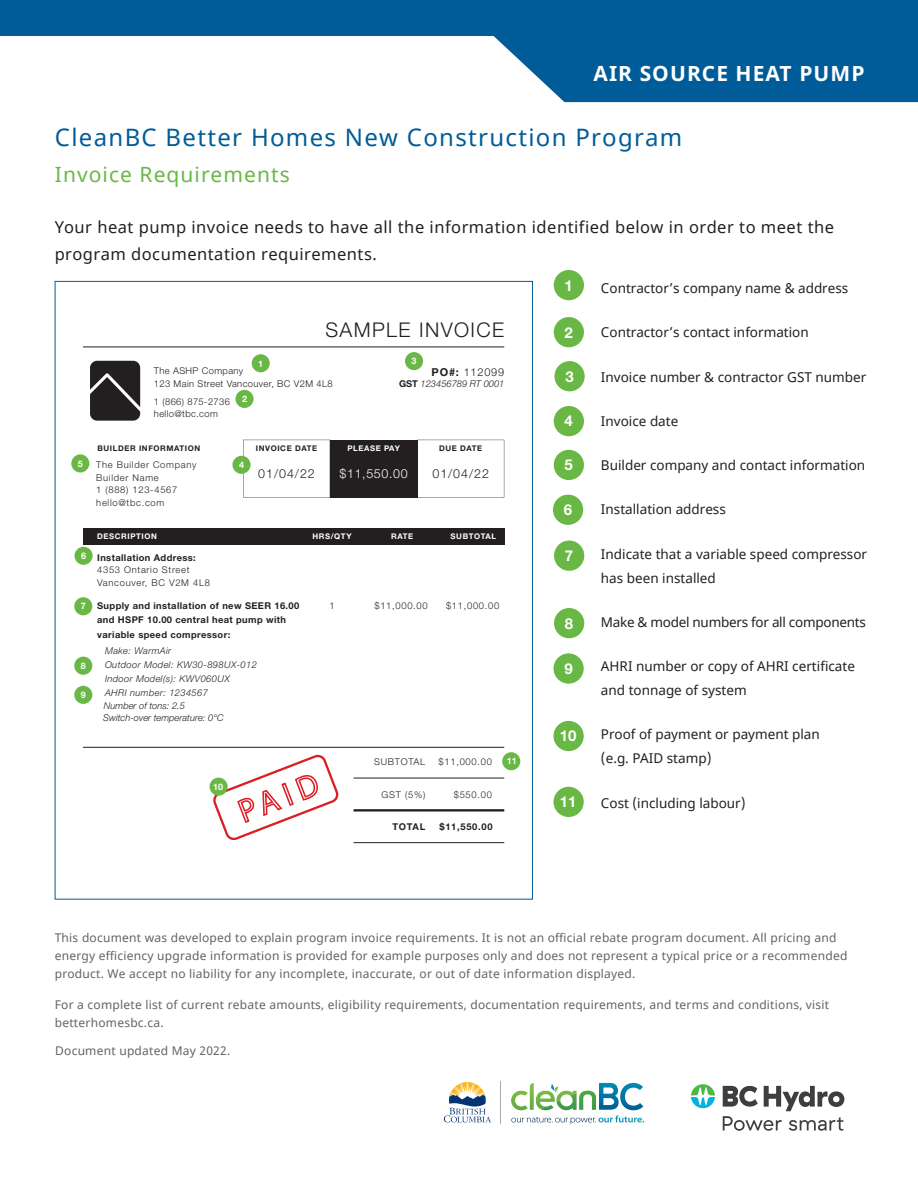
<style>
.page{position:relative;width:918px;height:1188px;background:#fff}
.page>*{position:absolute;margin:0;border:0;box-sizing:border-box;transform-origin:0 0}
.t1{font:24px "Noto Sans";letter-spacing:.055em;color:#005c98}
.t2{font:21px "Noto Sans";letter-spacing:.05em;color:#69b845}
.t3{font:700 21px "Noto Sans";letter-spacing:.05em;color:#fff}
.t4{font:300 20.25px "Helvetica Neue LT Std";letter-spacing:.07em;color:#231f20}
.Main_Body{font:16.5px/27px "Noto Sans";letter-spacing:.03em;color:#231f20}
.t5{font:700 15px "Helvetica Neue LT Std";color:#fff}
.Bullet_Points{font:13.5px/24px "Noto Sans";color:#231f20}
.Bullet_Points-2{font:13.5px "Noto Sans";letter-spacing:-.02em;color:#231f20}
.t6{font:300 12.45px "Helvetica Neue LT Std";letter-spacing:.075em;color:#231f20}
.t7{font:300 12.45px "Helvetica Neue LT Std";letter-spacing:.05em;color:#fff}
.t8{font:12px/18px "Noto Sans";letter-spacing:.02em;color:#636366}
.t9{font:300 10.95px "Helvetica Neue LT Std";letter-spacing:.075em;color:#231f20}
.t10{font:300 9.3px/12.5px "Helvetica Neue LT Std";letter-spacing:.075em;color:#231f20}
.t11{font:700 9.3px/14.1px "Helvetica Neue LT Std";letter-spacing:.04em;color:#231f20}
.t12{font:italic 300 9.3px/14.1px "Helvetica Neue LT Std";letter-spacing:.04em;color:#231f20}
.t13{font:300 9.3px/12.5px "Helvetica Neue LT Std";letter-spacing:.04em;color:#231f20}
.t14{font:italic 300 9.3px/12.3px "Helvetica Neue LT Std";color:#231f20}
.t15{font:700 9px "Helvetica Neue LT Std";color:#fff}
.t16{font:700 7.8px "Helvetica Neue LT Std";letter-spacing:.075em;color:#fff}
.t17{font:700 7.8px "Helvetica Neue LT Std";letter-spacing:.075em;color:#231f20}
.s1{font-weight:700}
.s2{font-weight:700;font-style:normal}
</style>
<div class="page">
<svg style="left:71px;top:346px;width:450px;height:498px"></svg>
<div style="left:330px;top:440px;width:87px;height:57px;background:#231f20"></div>
<svg style="left:417px;top:440px;width:87px;height:57px"></svg>
<div style="left:83px;top:528px;width:421px;height:17px;background:#231f20"></div>
<hr style="left:83px;top:747px;width:421px;height:1px;background:#231f20">
<hr style="left:83px;top:347px;width:421px;height:1px;background:#231f20">
<hr style="left:354px;top:778px;width:150px;height:1px;background:#231f20">
<div style="left:90px;top:361px;width:50px;height:60px;background:#231f20;border-radius:7px"></div>
<svg style="left:79px;top:370px;width:67px;height:45px"></svg>
<svg style="left:210px;top:752px;width:130px;height:91px"></svg>
<svg style="left:691px;top:1084px;width:24px;height:24px"></svg>
<svg style="left:723px;top:1086px;width:121px;height:45px"></svg>
<svg style="left:511px;top:1116px;width:133px;height:8px"></svg>
<img style="left:599px;top:1083px;width:44px;height:27px">
<img style="left:530px;top:1083px;width:4px;height:27px">
<img style="left:540px;top:1105px;width:6px;height:5px">
<svg style="left:546px;top:1084px;width:31px;height:26px"></svg>
<img style="left:579px;top:1090px;width:17px;height:20px">
<img style="left:511px;top:1091px;width:17px;height:19px">
<svg style="left:444px;top:1082px;width:47px;height:40px"></svg>
<hr style="left:501px;top:1081px;width:1px;height:43px;background:#a8a9ad">
<div style="left:554px;top:270px;width:30px;height:30px;background:#69b845;border-radius:50%"></div>
<div style="left:554px;top:317px;width:30px;height:30px;background:#69b845;border-radius:50%"></div>
<div style="left:554px;top:406px;width:30px;height:30px;background:#69b845;border-radius:50%"></div>
<div style="left:554px;top:450px;width:30px;height:30px;background:#69b845;border-radius:50%"></div>
<div style="left:553px;top:495px;width:30px;height:30px;background:#69b845;border-radius:50%"></div>
<div style="left:554px;top:541px;width:30px;height:30px;background:#69b845;border-radius:50%"></div>
<div style="left:553px;top:653px;width:31px;height:31px;background:#69b845;border-radius:50%"></div>
<div style="left:554px;top:608px;width:30px;height:30px;background:#69b845;border-radius:50%"></div>
<div style="left:502px;top:752px;width:18px;height:18px;background:#69b845;border-radius:50%"></div>
<div style="left:74px;top:597px;width:18px;height:18px;background:#69b845;border-radius:50%"></div>
<div style="left:75px;top:547px;width:18px;height:18px;background:#69b845;border-radius:50%"></div>
<div style="left:71px;top:454px;width:18px;height:18px;background:#69b845;border-radius:50%"></div>
<div style="left:252px;top:354px;width:18px;height:18px;background:#69b845;border-radius:50%"></div>
<div style="left:232px;top:456px;width:19px;height:18px;background:#69b845;border-radius:50%"></div>
<svg style="left:239px;top:440px;width:91px;height:57px"></svg>
<div style="left:235px;top:390px;width:19px;height:18px;background:#69b845;border-radius:50%"></div>
<div style="left:405px;top:352px;width:18px;height:18px;background:#69b845;border-radius:50%"></div>
<div style="left:553px;top:721px;width:31px;height:30px;background:#69b845;border-radius:50%"></div>
<div style="left:74px;top:657px;width:18px;height:18px;background:#69b845;border-radius:50%"></div>
<div style="left:210px;top:778px;width:18px;height:18px;background:#69b845;border-radius:50%"></div>
<div style="left:554px;top:361px;width:31px;height:30px;background:#69b845;border-radius:50%"></div>
<div style="left:74px;top:686px;width:18px;height:18px;background:#69b845;border-radius:50%"></div>
<div style="left:553px;top:787px;width:31px;height:30px;background:#69b845;border-radius:50%"></div>
<svg style="left:493px;top:36px;width:425px;height:66px;background:#1569a0"></svg>
<div style="left:0;top:0;width:918px;height:36px;background:#005c98"></div>
<p class="t3" style="left:594px;top:58px;width:273px">AIR SOURCE HEAT PUMP</p>
<p class="t1" style="left:55px;top:121px;width:629px">CleanBC Better Homes New Construction Program</p>
<p class="t2" style="left:55px;top:160px;width:236px">Invoice Requirements</p>
<p class="Main_Body" style="left:55px;top:215px;width:781px">Your heat pump invoice needs to have all the information identified below in order to meet the program documentation requirements.</p>
<p class="t4" style="left:325px;top:317px;width:180px">SAMPLE INVOICE</p>
<p class="t13" style="left:154px;top:365px;width:180px">The ASHP Company<br>123 Main Street Vancouver, BC V2M 4L8</p>
<p class="t13" style="left:154px;top:395px;width:78px">1 (866) 875-2736 hello@tbc.com</p>
<p class="t15" style="left:412px;top:356px;width:6px">3</p>
<p class="t15" style="left:258px;top:358px;width:6px">1</p>
<p class="t9" style="left:432px;top:365px;width:74px"><span class="s1">PO#:</span> 112099</p>
<p class="t14" style="left:399px;top:377px;width:107px"><span class="s2">GST</span> 123456789 RT 0001</p>
<p class="t15" style="left:242px;top:393px;width:6px">2</p>
<p class="t15" style="left:78px;top:458px;width:6px">5</p>
<p class="t17" style="left:98px;top:443px;width:104px">BUILDER INFORMATION</p>
<p class="t10" style="left:96px;top:458px;width:102px">The Builder Company<br>Builder Name<br>1 (888) 123-4567 hello@tbc.com</p>
<p class="t15" style="left:239px;top:459px;width:6px">4</p>
<p class="t17" style="left:256px;top:443px;width:63px">INVOICE DATE</p>
<p class="t16" style="left:347px;top:443px;width:54px">PLEASE PAY</p>
<p class="t17" style="left:439px;top:443px;width:45px">DUE DATE</p>
<p class="t6" style="left:258px;top:466px;width:58px">01/04/22</p>
<p class="t7" style="left:340px;top:466px;width:70px">$11,550.00</p>
<p class="t6" style="left:432px;top:466px;width:58px">01/04/22</p>
<p class="t15" style="left:81px;top:550px;width:6px">6</p>
<p class="t15" style="left:81px;top:601px;width:6px">7</p>
<p class="t15" style="left:81px;top:660px;width:6px">8</p>
<p class="t15" style="left:81px;top:689px;width:6px">9</p>
<p class="t16" style="left:97px;top:531px;width:61px">DESCRIPTION</p>
<p class="t16" style="left:313px;top:531px;width:40px">HRS/QTY</p>
<p class="t10" style="left:97px;top:551px;width:114px"><span class="s1">Installation Address:<br></span>4353 Ontario Street<br>Vancouver, BC V2M 4L8</p>
<p class="t16" style="left:391px;top:531px;width:23px">RATE</p>
<p class="t16" style="left:451px;top:531px;width:47px">SUBTOTAL</p>
<p class="t11" style="left:97px;top:599px;width:204px">Supply and installation of new SEER 16.00 and HSPF 10.00 central heat pump with variable speed compressor:</p>
<p class="t12" style="left:105px;top:643px;width:153px">Make: WarmAir<br>Outdoor Model: KW30-898UX-012<br>Indoor Model(s): KWV060UX<br>AHRI number: 1234567</p>
<p class="t14" style="left:103px;top:699px;width:122px">Number of tons: 2.5<br>Switch-over temperature: 0°C</p>
<p class="t10" style="left:329px;top:599px;width:7px">1</p>
<p class="t10" style="left:374px;top:599px;width:55px">$11,000.00</p>
<p class="t10" style="left:446px;top:599px;width:55px">$11,000.00</p>
<p class="t15" style="left:213px;top:781px;width:11px">10</p>
<p class="t10" style="left:374px;top:756px;width:53px">SUBTOTAL</p>
<p class="t10" style="left:439px;top:756px;width:55px">$11,000.00</p>
<p class="t10" style="left:382px;top:788px;width:45px">GST (5%)</p>
<p class="t10" style="left:454px;top:788px;width:40px">$550.00</p>
<p class="t15" style="left:507px;top:756px;width:11px">11</p>
<p class="t5" style="left:565px;top:276px;width:10px">1</p>
<p class="t5" style="left:565px;top:323px;width:10px">2</p>
<p class="t5" style="left:565px;top:367px;width:10px">3</p>
<p class="t5" style="left:565px;top:412px;width:10px">4</p>
<p class="t5" style="left:565px;top:456px;width:10px">5</p>
<p class="t5" style="left:564px;top:500px;width:10px">6</p>
<p class="t5" style="left:565px;top:546px;width:10px">7</p>
<p class="t5" style="left:565px;top:614px;width:10px">8</p>
<p class="t5" style="left:564px;top:659px;width:10px">9</p>
<p class="t5" style="left:560px;top:727px;width:18px">10</p>
<p class="t5" style="left:560px;top:793px;width:18px">11</p>
<p class="Bullet_Points" style="left:601px;top:277px;width:249px">Contractor’s company name &amp; address</p>
<p class="Bullet_Points" style="left:601px;top:321px;width:209px">Contractor’s contact information</p>
<p class="Bullet_Points" style="left:601px;top:365px;width:267px">Invoice number &amp; contractor GST number</p>
<p class="Bullet_Points" style="left:601px;top:409px;width:79px">Invoice date</p>
<p class="Bullet_Points" style="left:601px;top:454px;width:266px">Builder company and contact information</p>
<p class="Bullet_Points" style="left:601px;top:498px;width:126px">Installation address</p>
<p class="Bullet_Points" style="left:601px;top:542px;width:268px">Indicate that a variable speed compressor has been installed</p>
<p class="Bullet_Points-2" style="left:601px;top:613px;width:266px">Make &amp; model numbers for all components</p>
<p class="Bullet_Points" style="left:601px;top:655px;width:256px">AHRI number or copy of AHRI certificate and tonnage of system</p>
<p class="Bullet_Points" style="left:601px;top:723px;width:220px">Proof of payment or payment plan (e.g. PAID stamp)</p>
<p class="Bullet_Points" style="left:601px;top:791px;width:146px">Cost (including labour)</p>
<p class="t11" style="left:392px;top:819px;width:34px">TOTAL</p>
<p class="t11" style="left:439px;top:819px;width:55px">$11,550.00</p>
<p class="t8" style="left:55px;top:929px;width:794px">This document was developed to explain program invoice requirements. It is not an official rebate program document. All pricing and energy efficiency upgrade information is provided for example purposes only and does not represent a typical price or a recommended product. We accept no liability for any incomplete, inaccurate, or out of date information displayed.</p>
<p class="t8" style="left:55px;top:996px;width:776px">For a complete list of current rebate amounts, eligibility requirements, documentation requirements, and terms and conditions, visit betterhomesbc.ca.</p>
<p class="t8" style="left:55px;top:1042px;width:177px">Document updated May 2022.</p>
</div>
